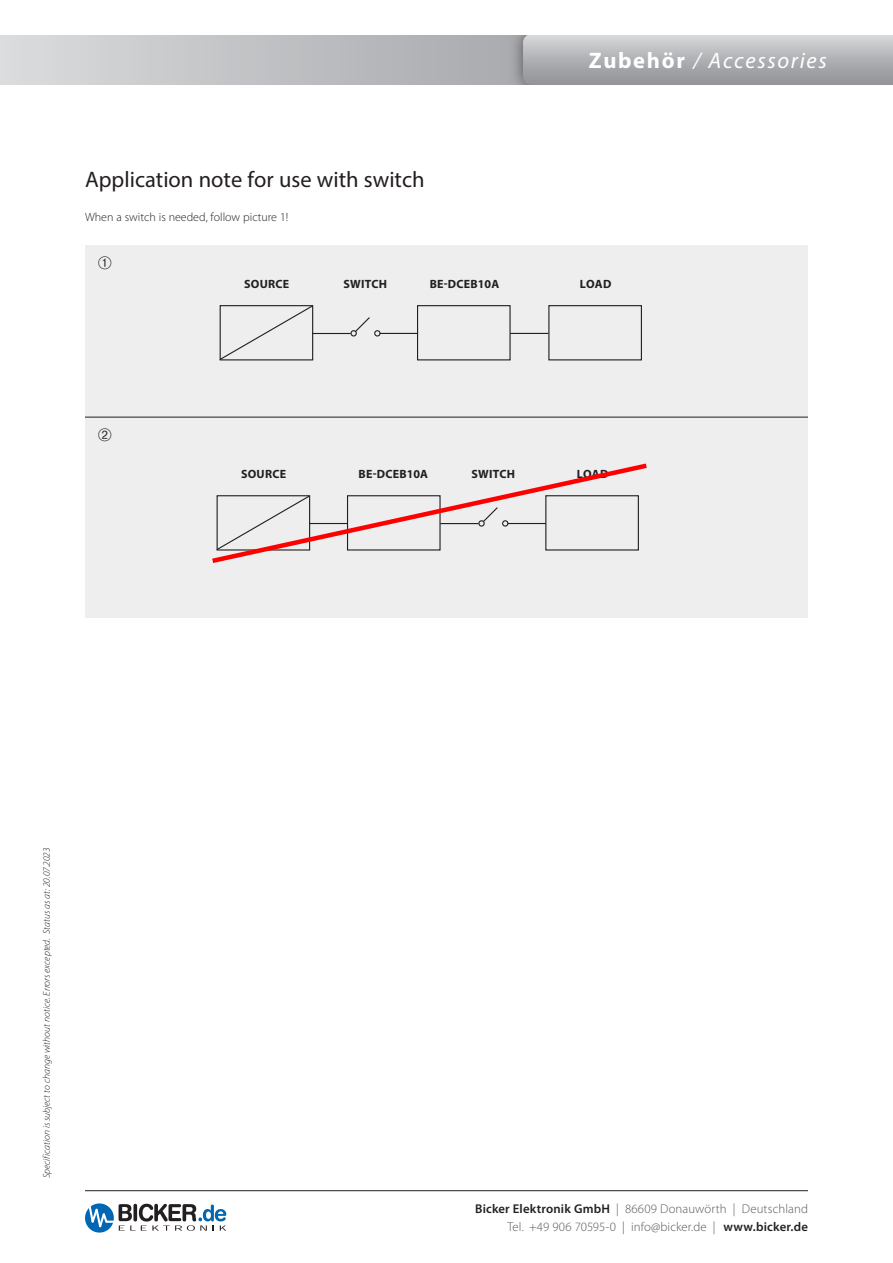
<style>
.page{position:relative;width:893px;height:1263px;background:#fff}
.page>*{position:absolute;margin:0;border:0;box-sizing:border-box;transform-origin:0 0}
.t1{font:22.5px "Myriad Pro";color:#231f20}
.t2{font:italic 22.5px "Myriad Pro";letter-spacing:.075em;color:#fff}
.t3{font:300 12.75px/18px "Myriad Pro";letter-spacing:.01em;color:#57585a;text-align:right}
.t4{font:700 12px "Myriad Pro";letter-spacing:.02em;color:#231f20}
.t5{font:300 12px "Myriad Pro";color:#231f20}
.t6{font:italic 300 9.75px "Myriad Pro";color:#231f20}
.s1{font-weight:700;font-style:normal}
.s2{font-weight:600;color:#231f20}
</style>
<div class="page">
<svg style="left:0;top:35px;width:509px;height:50px;background:#c1c2c5"></svg>
<div style="left:509px;top:20px;width:384px;height:79px;background:#231f20;opacity:.6"></div>
<svg style="left:523px;top:34px;width:370px;height:51px;background:#b3b4b7"></svg>
<div style="left:0;top:85px;width:893px;height:34px;background:#fff"></div>
<div style="left:0;top:0;width:893px;height:34px;background:#fff"></div>
<hr style="left:85px;top:1190px;width:723px;height:1px;background:#231f20">
<svg style="left:85px;top:1203px;width:141px;height:29px"></svg>
<div style="left:85px;top:245px;width:723px;height:372px;background:#eeeeef"></div>
<svg style="left:219px;top:305px;width:95px;height:56px"></svg>
<hr style="left:312px;top:333px;width:39px;height:1px;background:#231f20">
<div style="left:350px;top:330px;width:7px;height:6px;border:1px solid #231f20;border-radius:50%"></div>
<svg style="left:354px;top:317px;width:16px;height:16px"></svg>
<div style="left:374px;top:330px;width:7px;height:6px;border:1px solid #231f20;border-radius:50%"></div>
<hr style="left:380px;top:333px;width:38px;height:1px;background:#231f20">
<div style="left:417px;top:305px;width:94px;height:55px;border:1px solid #231f20"></div>
<hr style="left:510px;top:333px;width:38px;height:1px;background:#231f20">
<div style="left:548px;top:305px;width:94px;height:55px;border:1px solid #231f20"></div>
<hr style="left:85px;top:417px;width:723px;height:1px;background:#231f20">
<svg style="left:212px;top:463px;width:435px;height:100px"></svg>
<h1 class="t1" style="left:85px;top:166px;width:341px">Application note for use with switch</h1>
<p class="t5" style="left:85px;top:209px;width:205px">When a switch is needed, follow picture 1!</p>
<h1 class="t2" style="left:589px;top:47px;width:240px"><span class="s1">Zubehör</span> / Accessories</h1>
<p class="t4" style="left:244px;top:276px;width:47px">SOURCE</p>
<p class="t4" style="left:343px;top:276px;width:45px">SWITCH</p>
<p class="t4" style="left:430px;top:276px;width:71px">BE-DCEB10A</p>
<p class="t4" style="left:580px;top:276px;width:33px">LOAD</p>
<p class="t4" style="left:241px;top:466px;width:47px">SOURCE</p>
<p class="t4" style="left:359px;top:466px;width:71px">BE-DCEB10A</p>
<p class="t4" style="left:471px;top:466px;width:45px">SWITCH</p>
<p class="t4" style="left:577px;top:466px;width:33px">LOAD</p>
<p class="t6" style="left:41px;top:1178px;width:332px;rotate:-90deg">Specification is subject to change without notice. Errors excepted. Status as at: 20.07.2023</p>
<p class="t3" style="left:475px;top:1200px;width:334px"><span class="s2">Bicker Elektronik GmbH</span> | 86609 Donauwörth | Deutschland<br>Tel. +49 906 70595-0 | info@bicker.de | <span class="s2">www.bicker.de</span></p>
</div>
